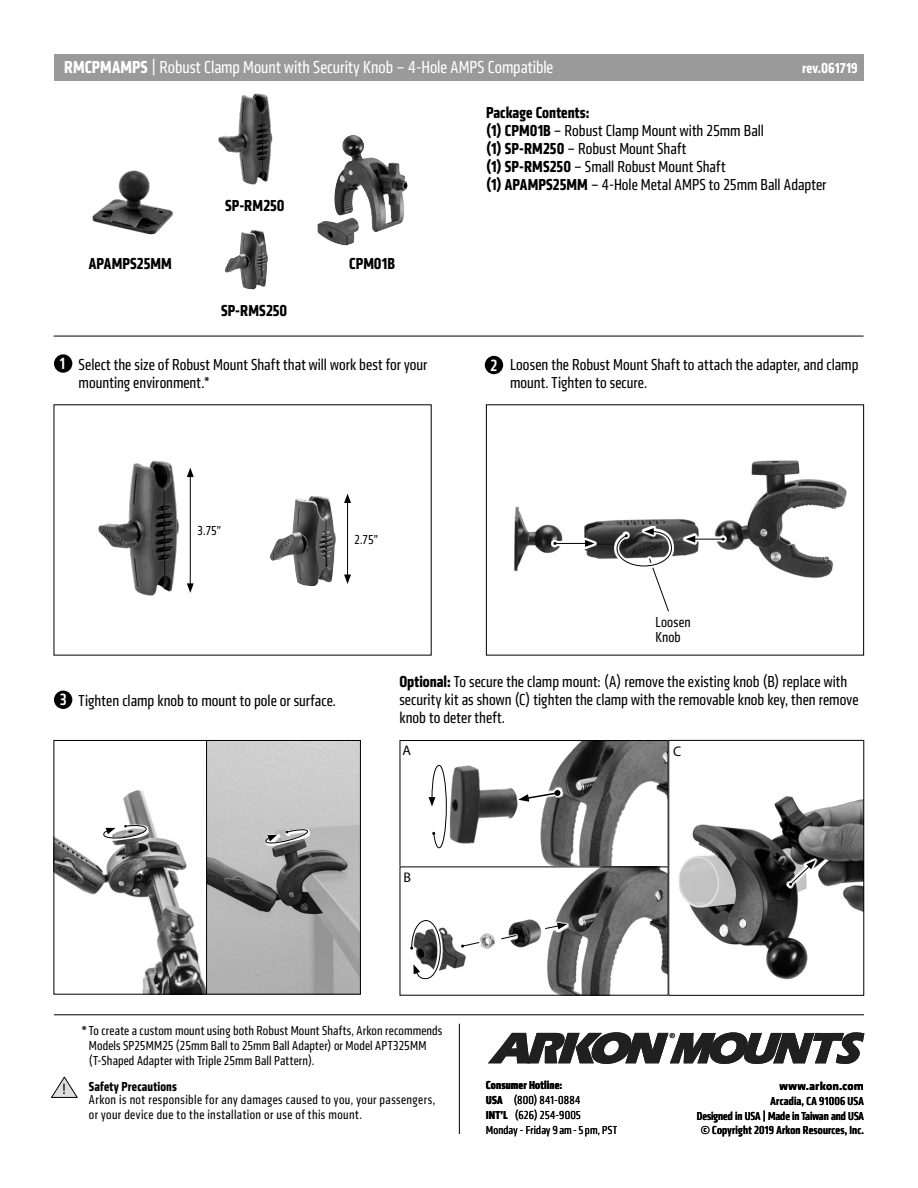
<style>
.page{position:relative;width:918px;height:1188px;background:#fff}
.page>*{position:absolute;margin:0;border:0;box-sizing:border-box;transform-origin:0 0}
.t1{font:condensed 18px "Klavika";color:#fff}
.t2{font:500 condensed 16.8px "Klavika";color:#fff}
.t3{font:condensed 16.5px/18px "Klavika";letter-spacing:.005em;color:#000}
.t4{font:700 condensed 16.5px "Klavika";letter-spacing:.005em;color:#000}
.t5{font:700 condensed 15px "Klavika";letter-spacing:.005em;color:#fff}
.t6{font:condensed 15px/15px "Klavika";letter-spacing:.01em;color:#000}
.t7{font:15px "Klavika";color:#000}
.t8{font:13.95px "Myriad Pro";color:#000}
.t9{font:condensed 13.5px/15px "Klavika";letter-spacing:.02em;color:#000}
.t10{font:700 condensed 13.5px "Klavika";letter-spacing:.015em;color:#000}
.t11{font:500 condensed 12px/14.7px "Klavika";letter-spacing:.01em;color:#000;text-align:right}
.t12{font:condensed 12px/15px "Klavika";letter-spacing:.015em;color:#000}
.t13{font:700 12px "Klavika";letter-spacing:.01em;color:#000}
.s1{font-weight:700}
.s2{font-weight:500;font-size:16.8px;color:#fff}
</style>
<div class="page">
<div style="left:54px;top:54px;width:810px;height:27px;background:#9a9a9a"></div>
<hr style="left:459px;top:1024px;width:1px;height:110px;background:#000">
<hr style="left:54px;top:1014px;width:810px;height:1px;background:#000">
<img style="left:514px;top:460px;width:333px;height:118px">
<div style="left:486px;top:404px;width:378px;height:252px;border:1px solid #000"></div>
<hr style="left:54px;top:336px;width:810px;height:1px;background:#000">
<div style="left:485px;top:356px;width:18px;height:18px;background:#000;border-radius:50%"></div>
<div style="left:54px;top:691px;width:18px;height:18px;background:#000;border-radius:50%"></div>
<div style="left:54px;top:354px;width:18px;height:19px;background:#000;border-radius:50%"></div>
<hr style="left:190px;top:475px;width:1px;height:111px;background:#000">
<svg style="left:187px;top:583px;width:7px;height:10px"></svg>
<svg style="left:187px;top:468px;width:7px;height:9px"></svg>
<hr style="left:347px;top:501px;width:1px;height:76px;background:#000">
<svg style="left:344px;top:575px;width:7px;height:9px"></svg>
<svg style="left:344px;top:494px;width:7px;height:9px"></svg>
<svg style="left:684px;top:533px;width:43px;height:12px"></svg>
<hr style="left:693px;top:539px;width:30px;height:1px;background:#000">
<svg style="left:686px;top:536px;width:9px;height:7px"></svg>
<svg style="left:551px;top:538px;width:46px;height:11px"></svg>
<hr style="left:555px;top:543px;width:32px;height:1px;background:#000">
<svg style="left:585px;top:540px;width:10px;height:7px"></svg>
<img style="left:56px;top:790px;width:150px;height:202px">
<div style="left:54px;top:740px;width:156px;height:254px;border:1px solid #000"></div>
<svg style="left:101px;top:820px;width:48px;height:23px"></svg>
<img style="left:208px;top:742px;width:151px;height:250px">
<div style="left:206px;top:740px;width:155px;height:254px;border:1px solid #000"></div>
<svg style="left:262px;top:823px;width:49px;height:25px"></svg>
<svg style="left:51px;top:1076px;width:27px;height:22px"></svg>
<img style="left:218px;top:93px;width:55px;height:92px">
<img style="left:98px;top:460px;width:81px;height:136px">
<img style="left:225px;top:230px;width:43px;height:59px">
<img style="left:270px;top:496px;width:66px;height:90px">
<img style="left:334px;top:135px;width:74px;height:97px">
<svg style="left:488px;top:1032px;width:376px;height:32px"></svg>
<img style="left:402px;top:742px;width:265px;height:125px">
<div style="left:400px;top:740px;width:269px;height:132px;border:1px solid #000"></div>
<img style="left:402px;top:869px;width:265px;height:125px">
<svg style="left:515px;top:784px;width:49px;height:24px"></svg>
<svg style="left:543px;top:919px;width:26px;height:14px"></svg>
<svg style="left:458px;top:934px;width:24px;height:21px"></svg>
<svg style="left:498px;top:929px;width:21px;height:17px"></svg>
<div style="left:426px;top:763px;width:23px;height:88px;background:#fff"></div>
<svg style="left:429px;top:765px;width:18px;height:84px"></svg>
<svg style="left:408px;top:918px;width:35px;height:63px"></svg>
<svg style="left:410px;top:920px;width:31px;height:59px"></svg>
<img style="left:679px;top:796px;width:183px;height:184px">
<div style="left:669px;top:740px;width:195px;height:256px;border:1px solid #000"></div>
<svg style="left:784px;top:854px;width:37px;height:37px"></svg>
<svg style="left:614px;top:526px;width:60px;height:43px"></svg>
<svg style="left:616px;top:528px;width:56px;height:84px"></svg>
<img style="left:93px;top:171px;width:79px;height:63px">
<p class="t1" style="left:64px;top:57px;width:491px"><span class="s1">RMCPMAMPS</span> | Robust Clamp Mount with Security Knob – 4-Hole AMPS Compatible</p>
<p class="t5" style="left:802px;top:58px;width:57px">rev.061719</p>
<p class="t4" style="left:225px;top:195px;width:61px">SP-RM250</p>
<p class="t4" style="left:89px;top:253px;width:85px">APAMPS25MM</p>
<p class="t4" style="left:221px;top:300px;width:68px">SP-RMS250</p>
<p class="t4" style="left:349px;top:253px;width:47px">CPM01B</p>
<p class="t2" style="left:60px;top:353px;width:7px">1</p>
<p class="t3" style="left:79px;top:355px;width:350px">Select the size of Robust Mount Shaft that will work best for your mounting environment.*</p>
<p class="t9" style="left:198px;top:523px;width:25px">3.75”</p>
<p class="t9" style="left:355px;top:532px;width:25px">2.75”</p>
<p class="t3" style="left:486px;top:104px;width:342px"><span class="s1">Package Contents:<br>(1) CPM01B</span> – Robust Clamp Mount with 25mm Ball<br><span class="s1">(1) SP-RM250</span> – Robust Mount Shaft<br><span class="s1">(1) SP-RMS250</span> – Small Robust Mount Shaft<br><span class="s1">(1) APAMPS25MM</span> – 4-Hole Metal AMPS to 25mm Ball Adapter</p>
<p class="t2" style="left:490px;top:354px;width:8px">2</p>
<p class="t3" style="left:510px;top:355px;width:350px">Loosen the Robust Mount Shaft to attach the adapter, and clamp mount. Tighten to secure.</p>
<p class="t6" style="left:655px;top:615px;width:37px">Loosen<br>Knob</p>
<p class="t3" style="left:60px;top:692px;width:278px"><span class="s2">3</span> Tighten clamp knob to mount to pole or surface.</p>
<p class="t3" style="left:399px;top:673px;width:461px"><span class="s1">Optional:</span> To secure the clamp mount: (A) remove the existing knob (B) replace with security kit as shown (C) tighten the clamp with the removable knob key, then remove knob to deter theft.</p>
<p class="t8" style="left:403px;top:742px;width:10px">A</p>
<p class="t8" style="left:404px;top:869px;width:9px">B</p>
<p class="t8" style="left:673px;top:743px;width:10px">C</p>
<p class="t7" style="left:62px;top:1080px;width:5px">!</p>
<p class="t3" style="left:81px;top:1022px;width:8px">*</p>
<p class="t9" style="left:89px;top:1023px;width:355px">To create a custom mount using both Robust Mount Shafts, Arkon recommends<br>Models SP25MM25 (25mm Ball to 25mm Ball Adapter) or Model APT325MM (T-Shaped Adapter with Triple 25mm Ball Pattern).</p>
<p class="t10" style="left:89px;top:1077px;width:89px">Safety Precautions</p>
<p class="t9" style="left:89px;top:1093px;width:348px">Arkon is not responsible for any damages caused to you, your passengers, or your device due to the installation or use of this mount.</p>
<p class="t12" style="left:486px;top:1078px;width:133px"><span class="s1">Consumer Hotline:<br>USA</span> (800) 841-0884<br><span class="s1">INT’L</span> (626) 254-9005<br>Monday - Friday 9am-5pm, PST</p>
<p class="t13" style="left:780px;top:1077px;width:86px">www.arkon.com</p>
<p class="t11" style="left:697px;top:1093px;width:169px">Arcadia, CA 91006 USA<br>Designed in USA | Made in Taiwan and USA © Copyright 2019 Arkon Resources, Inc.</p>
</div>
